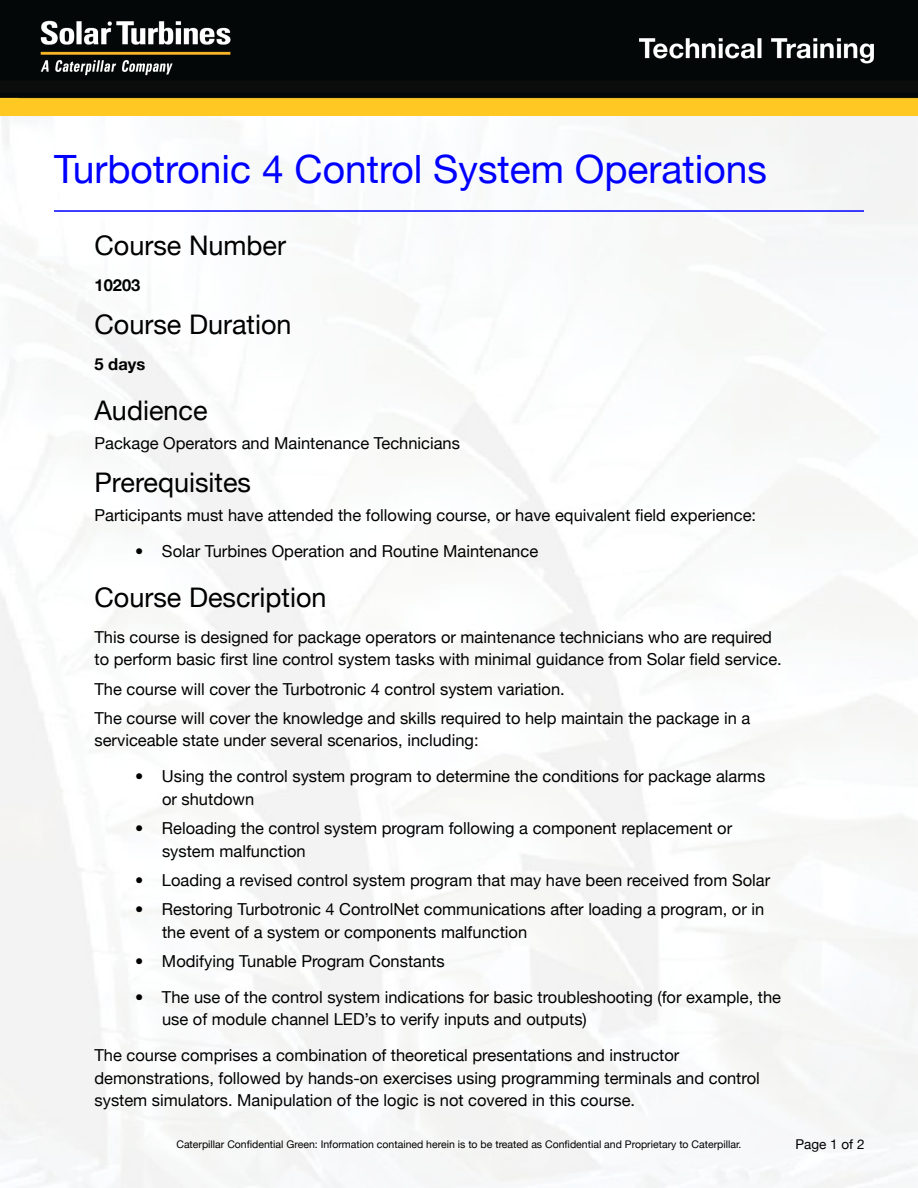
<style>
.page{position:relative;width:918px;height:1188px;background:#fff}
.page>*{position:absolute;margin:0;border:0;box-sizing:border-box;transform-origin:0 0}
.HS_Student_Activity{font:39px "Helvetica Neue";color:#00f}
.H1_Objective_Head_NO{font:27px "Helvetica Neue";color:#000}
.B1_Body_Base_Indent{font:16.5px/22.5px "Helvetica Neue";color:#000}
.B2_Body_Base_Indent{font:16.5px/22.5px "Helvetica Neue";color:#000}
.B1_Body_Base_Indent-2{font:700 16.5px "Helvetica Neue";color:#000}
.B0_Body_Base____0{font:13.5px "Helvetica Neue";color:#000}
.t1{font:10.5px "Helvetica Neue";color:#000}
</style>
<div class="page">
<img style="left:0;top:0;width:918px;height:116px">
<hr style="left:54px;top:210px;width:810px;height:2px;background:#00f">
<p class="HS_Student_Activity" style="left:54px;top:146px;width:715px">Turbotronic 4 Control System Operations</p>
<p class="H1_Objective_Head_NO" style="left:94px;top:229px;width:193px">Course Number</p>
<p class="B1_Body_Base_Indent-2" style="left:94px;top:275px;width:47px">10203</p>
<p class="H1_Objective_Head_NO" style="left:94px;top:308px;width:199px">Course Duration</p>
<p class="B1_Body_Base_Indent-2" style="left:94px;top:354px;width:52px">5 days</p>
<p class="H1_Objective_Head_NO" style="left:94px;top:394px;width:115px">Audience</p>
<p class="B1_Body_Base_Indent" style="left:94px;top:432px;width:367px">Package Operators and Maintenance Technicians</p>
<p class="H1_Objective_Head_NO" style="left:94px;top:466px;width:158px">Prerequisites</p>
<p class="B1_Body_Base_Indent" style="left:94px;top:504px;width:663px">Participants must have attended the following course, or have equivalent field experience:</p>
<p class="B2_Body_Base_Indent" style="left:135px;top:540px;width:405px">• Solar Turbines Operation and Routine Maintenance</p>
<p class="H1_Objective_Head_NO" style="left:94px;top:581px;width:234px">Course Description</p>
<p class="B1_Body_Base_Indent" style="left:94px;top:625px;width:689px">This course is designed for package operators or maintenance technicians who are required to perform basic first line control system tasks with minimal guidance from Solar field service.</p>
<p class="B1_Body_Base_Indent" style="left:94px;top:677px;width:472px">The course will cover the Turbotronic 4 control system variation.</p>
<p class="B1_Body_Base_Indent" style="left:94px;top:706px;width:657px">The course will cover the knowledge and skills required to help maintain the package in a serviceable state under several scenarios, including:</p>
<p class="B2_Body_Base_Indent" style="left:162px;top:765px;width:605px;text-indent:-27px">• Using the control system program to determine the conditions for package alarms or shutdown</p>
<p class="B2_Body_Base_Indent" style="left:162px;top:817px;width:572px;text-indent:-27px">• Reloading the control system program following a component replacement or system malfunction</p>
<p class="B2_Body_Base_Indent" style="left:135px;top:868px;width:637px">• Loading a revised control system program that may have been received from Solar</p>
<p class="B2_Body_Base_Indent" style="left:162px;top:898px;width:604px;text-indent:-27px">• Restoring Turbotronic 4 ControlNet communications after loading a program, or in the event of a system or components malfunction</p>
<p class="B2_Body_Base_Indent" style="left:135px;top:949px;width:311px">• Modifying Tunable Program Constants</p>
<p class="B2_Body_Base_Indent" style="left:162px;top:985px;width:621px;text-indent:-27px">• The use of the control system indications for basic troubleshooting (for example, the use of module channel LED’s to verify inputs and outputs)</p>
<p class="B1_Body_Base_Indent" style="left:94px;top:1044px;width:667px">The course comprises a combination of theoretical presentations and instructor demonstrations, followed by hands-on exercises using programming terminals and control system simulators. Manipulation of the logic is not covered in this course.</p>
<p class="t1" style="left:176px;top:1138px;width:567px">Caterpillar Confidential Green: Information contained herein is to be treated as Confidential and Proprietary to Caterpillar.</p>
<p class="B0_Body_Base____0" style="left:795px;top:1136px;width:71px">Page 1 of 2</p>
</div>
